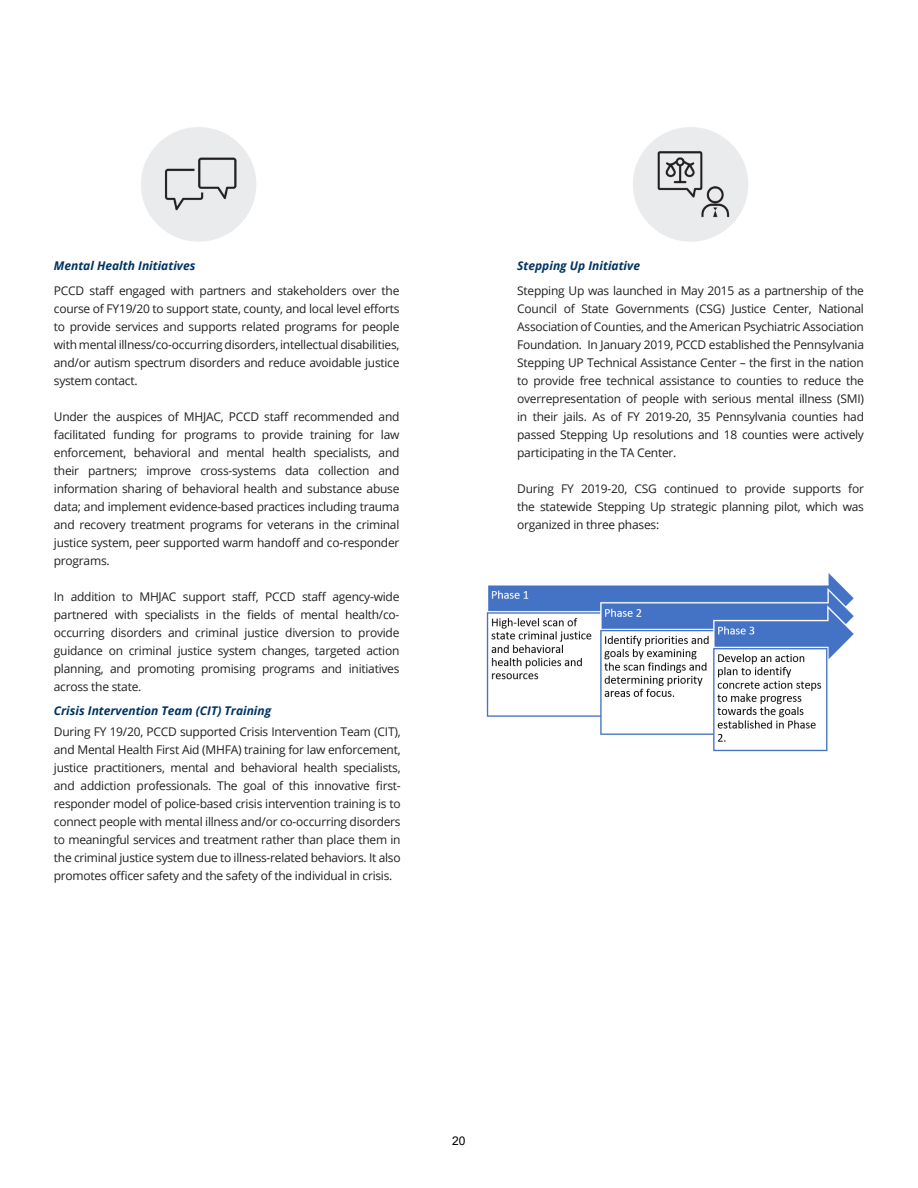
<style>
.page{position:relative;width:918px;height:1188px;background:#fff}
.page>*{position:absolute;margin:0;border:0;box-sizing:border-box;transform-origin:0 0}
.t1{font:12px/18px "Open Sans";letter-spacing:-.02em;color:#231f20;text-align:justify}
.subheader__annual_re{font:italic 700 12px "Open Sans";color:#003361}
.t2{font:12px "Arial";color:#000}
</style>
<div class="page">
<img style="left:486px;top:573px;width:368px;height:179px">
<img style="left:633px;top:127px;width:115px;height:115px;border-radius:58px">
<img style="left:141px;top:127px;width:115px;height:115px;border-radius:58px">
<p class="subheader__annual_re" style="left:54px;top:257px;width:143px">Mental Health Initiatives</p>
<p class="t1" style="left:54px;top:281px;width:347px">PCCD staff engaged with partners and stakeholders over the course of FY19/20 to support state, county, and local level efforts to provide services and supports related programs for people with mental illness/co-occurring disorders, intellectual disabilities, and/or autism spectrum disorders and reduce avoidable justice system contact.</p>
<p class="t1" style="left:54px;top:407px;width:347px">Under the auspices of MHJAC, PCCD staff recommended and facilitated funding for programs to provide training for law enforcement, behavioral and mental health specialists, and their partners; improve cross-systems data collection and information sharing of behavioral health and substance abuse data; and implement evidence-based practices including trauma and recovery treatment programs for veterans in the criminal justice system, peer supported warm handoff and co-responder programs.</p>
<p class="t1" style="left:54px;top:587px;width:347px">In addition to MHJAC support staff, PCCD staff agency-wide partnered with specialists in the fields of mental health/co&shy;occurring disorders and criminal justice diversion to provide guidance on criminal justice system changes, targeted action planning, and promoting promising programs and initiatives across the state.</p>
<p class="subheader__annual_re" style="left:54px;top:702px;width:219px">Crisis Intervention Team (CIT) Training</p>
<p class="t1" style="left:54px;top:722px;width:348px">During FY 19/20, PCCD supported Crisis Intervention Team (CIT), and Mental Health First Aid (MHFA) training for law enforcement, justice practitioners, mental and behavioral health specialists, and addiction professionals. The goal of this innovative first&shy;responder model of police-based crisis intervention training is to connect people with mental illness and/or co-occurring disorders to meaningful services and treatment rather than place them in the criminal justice system due to illness-related behaviors. It also promotes officer safety and the safety of the individual in crisis.</p>
<p class="subheader__annual_re" style="left:517px;top:257px;width:124px">Stepping Up Initiative</p>
<p class="t1" style="left:517px;top:282px;width:348px">Stepping Up was launched in May 2015 as a partnership of the Council of State Governments (CSG) Justice Center, National Association of Counties, and the American Psychiatric Association Foundation. In January 2019, PCCD established the Pennsylvania Stepping UP Technical Assistance Center – the first in the nation to provide free technical assistance to counties to reduce the overrepresentation of people with serious mental illness (SMI) in their jails. As of FY 2019-20, 35 Pennsylvania counties had passed Stepping Up resolutions and 18 counties were actively participating in the TA Center.</p>
<p class="t1" style="left:517px;top:480px;width:348px">During FY 2019-20, CSG continued to provide supports for the statewide Stepping Up strategic planning pilot, which was organized in three phases:</p>
<p class="t2" style="left:452px;top:1132px;width:15px">20</p>
</div>
